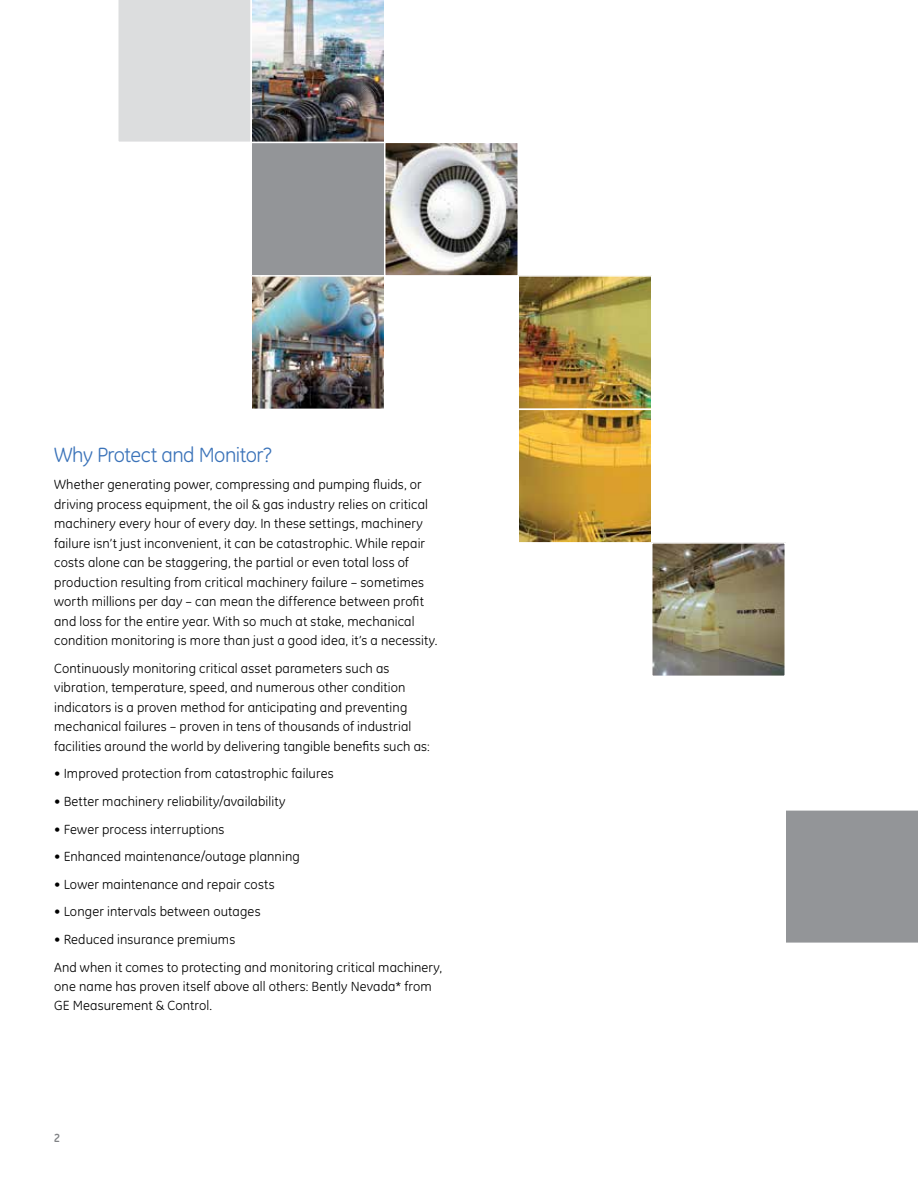
<style>
.page{position:relative;width:918px;height:1188px;background:#fff}
.page>*{position:absolute;margin:0;border:0;box-sizing:border-box;transform-origin:0 0}
.t1{font:21px "GE Inspira";letter-spacing:-.025em;color:#3b73b9}
.t2{font:13.5px/19.5px "GE Inspira";letter-spacing:.01em;color:#000}
.t3{font:700 12px "GE Inspira";color:#808285}
</style>
<div class="page">
<div style="left:251px;top:142px;width:135px;height:135px;background:#939598"></div>
<img style="left:118px;top:0;width:266px;height:143px">
<img style="left:254px;top:278px;width:129px;height:129px">
<div style="left:251px;top:275px;width:135px;height:135px;border:2px solid #fff"></div>
<img style="left:387px;top:145px;width:129px;height:129px">
<div style="left:384px;top:142px;width:135px;height:135px;border:2px solid #fff"></div>
<img style="left:521px;top:278px;width:129px;height:263px">
<div style="left:518px;top:275px;width:135px;height:135px;border:2px solid #fff"></div>
<div style="left:518px;top:409px;width:135px;height:135px;border:2px solid #fff"></div>
<img style="left:654px;top:545px;width:129px;height:129px">
<div style="left:651px;top:542px;width:135px;height:135px;border:2px solid #fff"></div>
<div style="left:786px;top:810px;width:132px;height:133px;background:#939598"></div>
<h1 class="t1" style="left:54px;top:442px;width:220px">Why Protect and Monitor?</h1>
<p class="t2" style="left:54px;top:475px;width:385px">Whether generating power, compressing and pumping fluids, or driving process equipment, the oil &amp; gas industry relies on critical machinery every hour of every day. In these settings, machinery failure isn’t just inconvenient, it can be catastrophic. While repair costs alone can be staggering, the partial or even total loss of production resulting from critical machinery failure – sometimes worth millions per day – can mean the difference between profit and loss for the entire year. With so much at stake, mechanical condition monitoring is more than just a good idea, it’s a necessity.</p>
<p class="t2" style="left:54px;top:658px;width:377px">Continuously monitoring critical asset parameters such as vibration, temperature, speed, and numerous other condition indicators is a proven method for anticipating and preventing mechanical failures – proven in tens of thousands of industrial facilities around the world by delivering tangible benefits such as:</p>
<p class="t2" style="left:54px;top:764px;width:281px">• Improved protection from catastrophic failures</p>
<p class="t2" style="left:54px;top:792px;width:233px">• Better machinery reliability/availability</p>
<p class="t2" style="left:54px;top:819px;width:172px">• Fewer process interruptions</p>
<p class="t2" style="left:54px;top:847px;width:247px">• Enhanced maintenance/outage planning</p>
<p class="t2" style="left:54px;top:874px;width:222px">• Lower maintenance and repair costs</p>
<p class="t2" style="left:54px;top:902px;width:208px">• Longer intervals between outages</p>
<p class="t2" style="left:54px;top:925px;width:389px;line-height:27.6px">• Reduced insurance premiums<br>And when it comes to protecting and monitoring critical machinery,</p>
<p class="t2" style="left:54px;top:977px;width:379px">one name has proven itself above all others: Bently Nevada* from<br>GE Measurement &amp; Control.</p>
<p class="t3" style="left:54px;top:1130px;width:8px">2</p>
</div>
